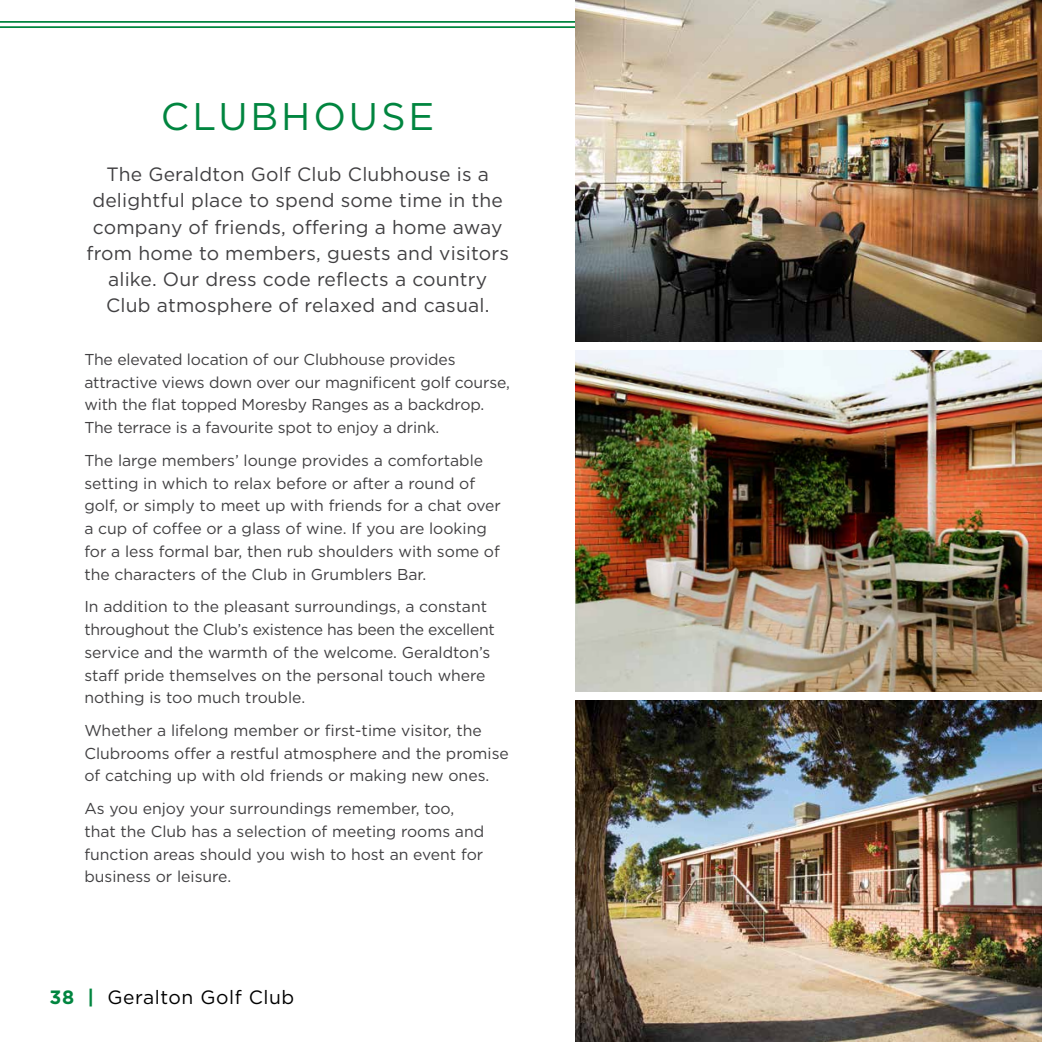
<style>
.page{position:relative;width:1042px;height:1042px;background:#fff}
.page>*{position:absolute;margin:0;border:0;box-sizing:border-box;transform-origin:0 0}
.t1{font:38.5px "Gotham";letter-spacing:.075em;color:#00853f}
.t2{font:19.25px/26.2px "Gotham";letter-spacing:.01em;color:#414042;text-align:center}
.t3{font:19.25px "Gotham";letter-spacing:.03em;color:#000}
.t4{font:15.75px/22.8px "Gotham";color:#414042}
.s1{font-weight:700;color:#00853f}
</style>
<div class="page">
<hr style="left:0;top:21px;width:640px;height:2px;background:#00853f">
<hr style="left:0;top:26px;width:640px;height:2px;background:#00853f">
<img style="left:575px;top:0;width:467px;height:341px">
<img style="left:575px;top:350px;width:467px;height:342px">
<img style="left:575px;top:700px;width:467px;height:342px">
<h1 class="t1" style="left:161px;top:92px;width:275px">CLUBHOUSE</h1>
<p class="t2" style="left:86px;top:161px;width:424px">The Geraldton Golf Club Clubhouse is a delightful place to spend some time in the company of friends, offering a home away from home to members, guests and visitors alike. Our dress code reflects a country Club atmosphere of relaxed and casual.</p>
<p class="t4" style="left:84px;top:348px;width:427px">The elevated location of our Clubhouse provides attractive views down over our magnificent golf course, with the flat topped Moresby Ranges as a backdrop.<br>The terrace is a favourite spot to enjoy a drink.</p>
<p class="t4" style="left:84px;top:448px;width:418px">The large members’ lounge provides a comfortable setting in which to relax before or after a round of golf, or simply to meet up with friends for a chat over a cup of coffee or a glass of wine. If you are looking for a less formal bar, then rub shoulders with some of the characters of the Club in Grumblers Bar.</p>
<p class="t4" style="left:84px;top:595px;width:412px">In addition to the pleasant surroundings, a constant throughout the Club’s existence has been the excellent service and the warmth of the welcome. Geraldton’s staff pride themselves on the personal touch where nothing is too much trouble.</p>
<p class="t4" style="left:84px;top:718px;width:426px">Whether a lifelong member or first-time visitor, the<br>Clubrooms offer a restful atmosphere and the promise of catching up with old friends or making new ones.</p>
<p class="t4" style="left:84px;top:797px;width:401px">As you enjoy your surroundings remember, too, that the Club has a selection of meeting rooms and function areas should you wish to host an event for business or leisure.</p>
<p class="t3" style="left:50px;top:985px;width:246px"><span class="s1">38 |</span> Geralton Golf Club</p>
</div>
